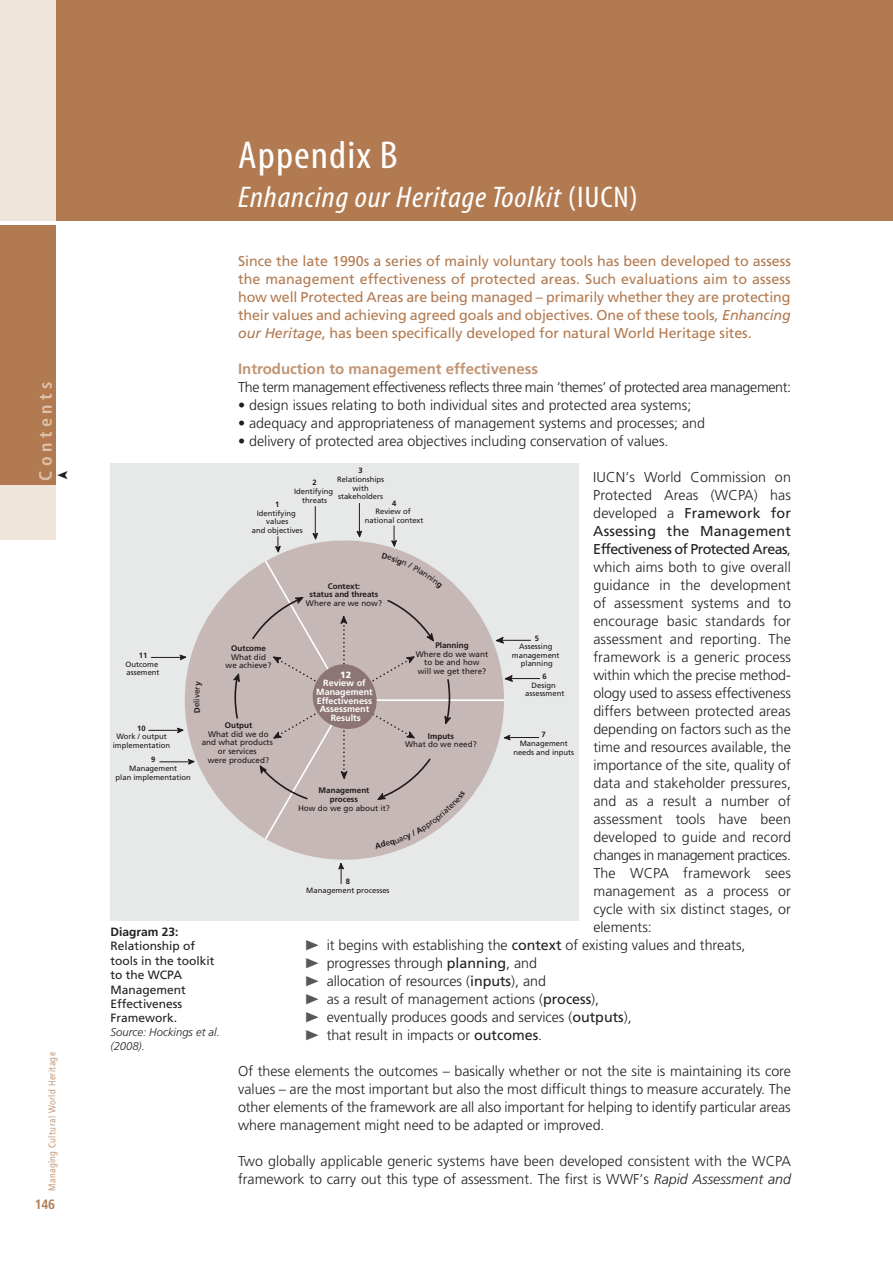
<style>
.page{position:relative;width:893px;height:1263px;background:#fff}
.page>*{position:absolute;margin:0;border:0;box-sizing:border-box;transform-origin:0 0}
.t1{font:condensed 39px "Myriad";letter-spacing:.025em;color:#fff;scale:1.1 1}
.t2{font:italic condensed 30px "Myriad";letter-spacing:.025em;color:#fff;scale:1.1 1}
.t3{font:700 condensed 18px "Frutiger";letter-spacing:.25em;color:#ddc1aa}
.t4{font:700 15px "Frutiger";color:#c29472}
.t5{font:300 14.25px/18px "Frutiger";color:#231f20;text-align:justify}
.t6{font:14.25px/18px "Frutiger";letter-spacing:-.005em;color:#b27a50;text-align:justify}
.t7{font:300 14.25px "Frutiger";letter-spacing:-.025em;color:#231f20}
.t8{font:14.25px "Frutiger";letter-spacing:.01em;color:#231f20}
.t9{font:14.25px "Frutiger";letter-spacing:-.04em;color:#231f20}
.t10{font:700 condensed 13.5px "Frutiger";color:#b27a50}
.t11{font:12px/14.4px "Frutiger";color:#231f20}
.t12{font:700 12px "Frutiger";color:#231f20}
.t13{font:italic 300 11.25px/13.5px "Frutiger";color:#231f20}
.t14{font:9.75px "Frutiger";letter-spacing:.05em;color:#c59a79;scale:.8 1}
.t15{font:700 9px/8.7px "Frutiger";color:#fff;text-align:center}
.t16{font:900 9px "Frutiger";color:#fff}
.t17{font:8.1px/8.7px "Frutiger";color:#201a1a;text-align:center}
.t18{font:700 8.1px/8.7px "Frutiger";color:#201a1a;text-align:center}
.t19{font:7.65px/8.7px "Frutiger";color:#201a1a;text-align:center}
.t20{font:700 7.65px "Frutiger";color:#201a1a}
.s1{font-style:normal}
.s2{font-style:italic}
.s3{font-weight:300}
.s4{font-weight:400}
</style>
<div class="page">
<div style="left:0;top:485px;width:55px;height:55px;background:#f0e5da"></div>
<div style="left:0;top:225px;width:55px;height:260px;background:#b27a50"></div>
<div style="left:0;top:0;width:893px;height:221px;background:#b27a50"></div>
<div style="left:0;top:0;width:55px;height:221px;background:#f0e5da"></div>
<div style="left:111px;top:463px;width:467px;height:458px;background:#e7e8e8"></div>
<div style="left:185px;top:540px;width:319px;height:320px;background:#c5b8b6;border-radius:50%"></div>
<hr style="left:346px;top:699px;width:158px;height:2px;background:#fff">
<svg style="left:177px;top:728px;width:7px;height:5px"></svg>
<svg style="left:233px;top:673px;width:7px;height:46px"></svg>
<hr style="left:148px;top:730px;width:31px;height:1px;background:#201a1a">
<svg style="left:504px;top:735px;width:7px;height:5px"></svg>
<hr style="left:508px;top:737px;width:31px;height:1px;background:#201a1a">
<svg style="left:504px;top:675px;width:9px;height:7px"></svg>
<hr style="left:509px;top:678px;width:31px;height:1px;background:#201a1a">
<svg style="left:338px;top:863px;width:6px;height:21px"></svg>
<hr style="left:359px;top:503px;width:1px;height:31px;background:#201a1a">
<svg style="left:495px;top:637px;width:9px;height:7px"></svg>
<hr style="left:500px;top:640px;width:31px;height:1px;background:#201a1a">
<svg style="left:179px;top:655px;width:7px;height:5px"></svg>
<hr style="left:151px;top:657px;width:31px;height:1px;background:#201a1a">
<svg style="left:188px;top:759px;width:7px;height:6px"></svg>
<hr style="left:159px;top:761px;width:31px;height:1px;background:#201a1a">
<svg style="left:251px;top:506px;width:214px;height:343px"></svg>
<p class="t3" style="left:38px;top:480px;width:100px;rotate:-90deg">Contents</p>
<p class="t14" style="left:48px;top:1191px;width:175px;rotate:-90deg">Managing Cultural World Heritage</p>
<p class="t10" style="left:35px;top:1199px;width:22px">146</p>
<h1 class="t1" style="left:238px;top:142px;width:147px">Appendix B</h1>
<h2 class="t2" style="left:238px;top:187px;width:365px">Enhancing our Heritage Toolkit <span class="s1">(IUCN)</span></h2>
<p class="t6" style="left:238px;top:253px;width:554px">Since the late 1990s a series of mainly voluntary tools has been developed to assess the management effectiveness of protected areas. Such evaluations aim to assess how well Protected Areas are being managed – primarily whether they are protecting their values and achieving agreed goals and objectives. One of these tools, <span class="s2">Enhancing our Heritage</span>, has been specifically developed for natural World Heritage sites.</p>
<p class="t4" style="left:238px;top:363px;width:301px">Introduction to management effectiveness</p>
<p class="t7" style="left:238px;top:381px;width:555px">The term management effectiveness reflects three main ‘themes’ of protected area management:</p>
<p class="t5" style="left:238px;top:397px;width:455px">• design issues relating to both individual sites and protected area systems;</p>
<p class="t5" style="left:238px;top:415px;width:468px">• adequacy and appropriateness of management systems and processes; and</p>
<p class="t5" style="left:238px;top:433px;width:432px">• delivery of protected area objectives including conservation of values.</p>
<p class="t5" style="left:593px;top:469px;width:199px">IUCN’s World Commission on</p>
<p class="t5" style="left:593px;top:487px;width:199px">Protected Areas (WCPA) has</p>
<p class="t8" style="left:593px;top:507px;width:199px"><span class="s3">developed a</span> Framework for</p>
<p class="t8" style="left:593px;top:525px;width:199px">Assessing the Management</p>
<p class="t9" style="left:593px;top:543px;width:199px">Effectiveness of Protected Areas<span class="s3">,</span></p>
<p class="t5" style="left:593px;top:559px;width:199px">which aims both to give overall</p>
<p class="t5" style="left:593px;top:577px;width:199px">guidance in the development</p>
<p class="t5" style="left:593px;top:595px;width:199px">of assessment systems and to</p>
<p class="t5" style="left:593px;top:613px;width:199px">encourage basic standards for</p>
<p class="t5" style="left:593px;top:631px;width:199px">assessment and reporting. The</p>
<p class="t5" style="left:593px;top:649px;width:199px">framework is a generic process</p>
<p class="t5" style="left:593px;top:667px;width:199px">within which the precise method-</p>
<p class="t5" style="left:593px;top:685px;width:199px">ology used to assess effectiveness</p>
<p class="t5" style="left:593px;top:703px;width:199px">differs between protected areas</p>
<p class="t5" style="left:593px;top:721px;width:199px">depending on factors such as the</p>
<p class="t5" style="left:593px;top:739px;width:199px">time and resources available, the</p>
<p class="t5" style="left:593px;top:757px;width:199px">importance of the site, quality of</p>
<p class="t5" style="left:593px;top:775px;width:199px">data and stakeholder pressures,</p>
<p class="t5" style="left:593px;top:793px;width:199px">and as a result a number of</p>
<p class="t5" style="left:593px;top:811px;width:199px">assessment tools have been</p>
<p class="t5" style="left:593px;top:829px;width:199px">developed to guide and record</p>
<p class="t7" style="left:593px;top:849px;width:199px">changes in management practices.</p>
<p class="t5" style="left:593px;top:865px;width:199px">The WCPA framework sees</p>
<p class="t5" style="left:593px;top:883px;width:199px">management as a process or</p>
<p class="t5" style="left:593px;top:901px;width:199px">cycle with six distinct stages, or</p>
<p class="t5" style="left:593px;top:919px;width:60px">elements:</p>
<p class="t5" style="left:327px;top:937px;width:420px">it begins with establishing the <span class="s4">context</span> of existing values and threats,</p>
<p class="t5" style="left:327px;top:955px;width:212px">progresses through <span class="s4">planning</span>, and</p>
<p class="t5" style="left:327px;top:973px;width:221px">allocation of resources (<span class="s4">inputs</span>), and</p>
<p class="t5" style="left:327px;top:991px;width:274px">as a result of management actions (<span class="s4">process</span>),</p>
<p class="t5" style="left:327px;top:1009px;width:307px">eventually produces goods and services (<span class="s4">outputs</span>),</p>
<p class="t5" style="left:327px;top:1027px;width:217px">that result in impacts or <span class="s4">outcomes</span>.</p>
<p class="t5" style="left:238px;top:1063px;width:554px">Of these elements the outcomes – basically whether or not the site is maintaining its core values – are the most important but also the most difficult things to measure accurately. The other elements of the framework are all also important for helping to identify particular areas where management might need to be adapted or improved.</p>
<p class="t5" style="left:238px;top:1153px;width:554px">Two globally applicable generic systems have been developed consistent with the WCPA framework to carry out this type of assessment. The first is WWF’s <span class="s2">Rapid Assessment and</span></p>
<p class="t20" style="left:358px;top:468px;width:6px">3</p>
<p class="t19" style="left:337px;top:476px;width:49px">Relationships with stakeholders</p>
<p class="t20" style="left:313px;top:480px;width:6px">2</p>
<p class="t19" style="left:294px;top:488px;width:41px">Identifying threats</p>
<p class="t20" style="left:392px;top:500px;width:6px">4</p>
<p class="t19" style="left:365px;top:508px;width:60px">Review of national context</p>
<p class="t20" style="left:275px;top:501px;width:6px">1</p>
<p class="t19" style="left:252px;top:509px;width:53px">Identifying values<br>and objectives</p>
<p class="t18" style="left:310px;top:582px;width:70px">Context:<br>status and threats</p>
<p class="t17" style="left:306px;top:599px;width:78px">Where are we now?</p>
<p class="t20" style="left:535px;top:635px;width:6px">5</p>
<p class="t19" style="left:512px;top:643px;width:49px">Assessing management planning</p>
<p class="t20" style="left:543px;top:673px;width:6px">6</p>
<p class="t19" style="left:525px;top:681px;width:41px">Design assessment</p>
<p class="t20" style="left:542px;top:732px;width:6px">7</p>
<p class="t19" style="left:513px;top:740px;width:62px">Management needs and inputs</p>
<p class="t18" style="left:435px;top:642px;width:35px">Planning</p>
<p class="t17" style="left:416px;top:650px;width:74px">Where do we want to be and how<br>will we get there?</p>
<p class="t18" style="left:231px;top:644px;width:36px">Outcome</p>
<p class="t17" style="left:226px;top:653px;width:47px">What did we achieve?</p>
<p class="t20" style="left:139px;top:652px;width:10px">11</p>
<p class="t19" style="left:126px;top:660px;width:36px;text-align:left">Outcome assement</p>
<p class="t16" style="left:340px;top:671px;width:13px">12</p>
<p class="t15" style="left:316px;top:679px;width:58px">Review of<br>Management<br>Effectiveness<br>Assessment<br>Results</p>
<p class="t18" style="left:225px;top:721px;width:29px">Output</p>
<p class="t17" style="left:202px;top:730px;width:73px">What did we do and what products or services<br>were produced?</p>
<p class="t20" style="left:137px;top:725px;width:10px">10</p>
<p class="t19" style="left:113px;top:733px;width:59px">Work / output implementation</p>
<p class="t18" style="left:428px;top:732px;width:28px">Imputs</p>
<p class="t17" style="left:405px;top:741px;width:73px">What do we need?</p>
<p class="t20" style="left:151px;top:757px;width:6px">9</p>
<p class="t19" style="left:116px;top:764px;width:77px">Management<br>plan implementation</p>
<p class="t18" style="left:319px;top:787px;width:52px">Management process</p>
<p class="t17" style="left:298px;top:804px;width:93px">How do we go about it?</p>
<p class="t20" style="left:346px;top:878px;width:6px">8</p>
<p class="t19" style="left:306px;top:886px;width:85px">Management processes</p>
<p class="t12" style="left:111px;top:927px;width:69px">Diagram 23:</p>
<p class="t11" style="left:111px;top:940px;width:105px">Relationship of tools in the toolkit to the WCPA<br>Management<br>Effectiveness<br>Framework.</p>
<p class="t13" style="left:111px;top:1026px;width:111px">Source: Hockings et al. (2008).</p>
</div>
